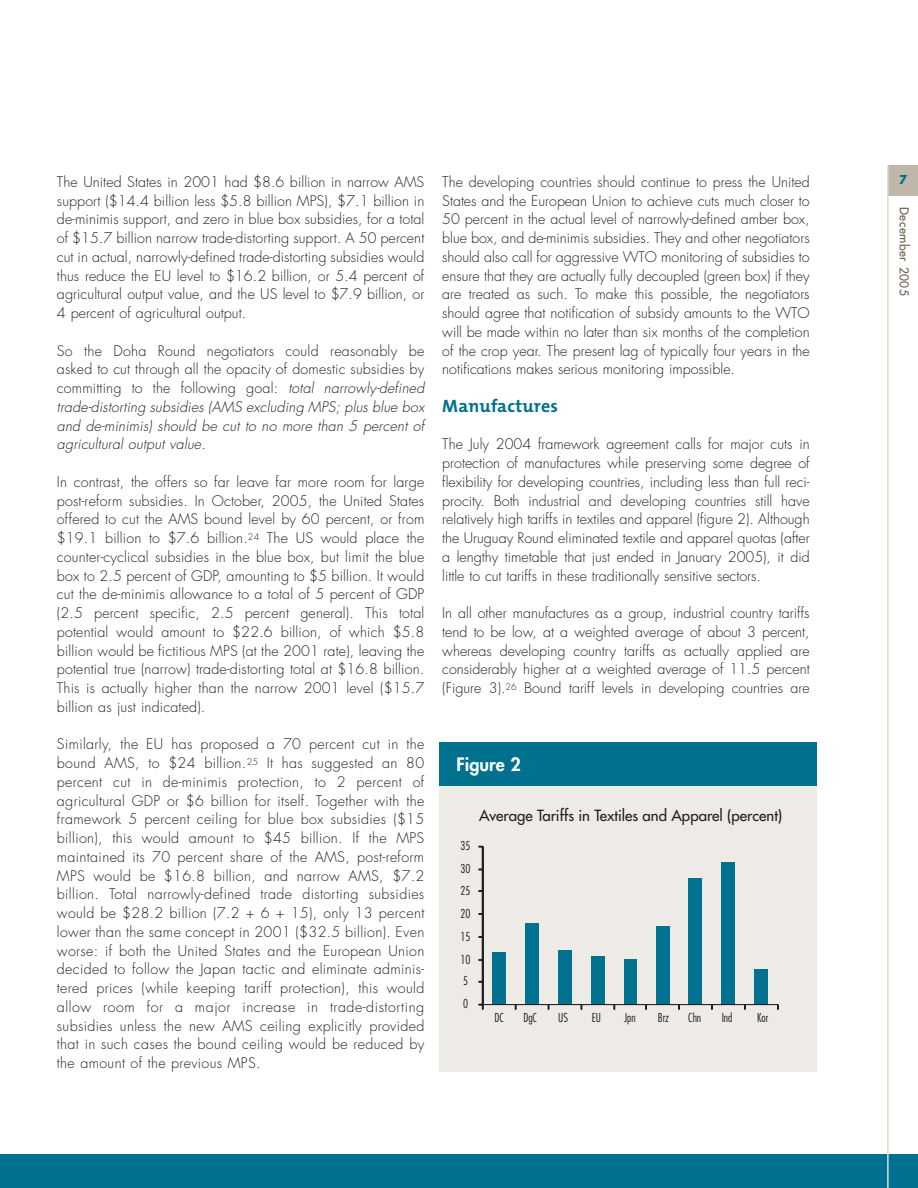
<style>
.page{position:relative;width:918px;height:1188px;background:#fff}
.page>*{position:absolute;margin:0;border:0;box-sizing:border-box;transform-origin:0 0}
.t1{font:700 18px "The Mix";letter-spacing:.01em;color:#00718e}
.t2{font:800 18px "Futura";color:#fff}
.t3{font:15px "Futura";color:#231f20}
.t4{font:300 14.25px/18.8px "Futura";letter-spacing:.005em;color:#231f20;text-align:justify}
.t5{font:italic 300 14.25px/18.8px "Futura";color:#231f20}
.t6{font:300 condensed 12px "Futura";color:#231f20}
.t7{font:12px "Futura";letter-spacing:.045em;color:#685d49}
.t8{font:700 12px "Futura";color:#00718e}
.s1{font-style:normal}
</style>
<div class="page">
<div style="left:0;top:1155px;width:918px;height:33px;background:#00718e"></div>
<div style="left:888px;top:166px;width:30px;height:30px;background:#bfb8a9"></div>
<hr style="left:887px;top:166px;width:2px;height:1022px;background:#ddd9d1">
<div style="left:440px;top:764px;width:377px;height:308px;background:#eeebe7"></div>
<div style="left:439px;top:742px;width:378px;height:44px;background:#00718e"></div>
<div style="left:492px;top:952px;width:14px;height:53px;background:#00718e"></div>
<div style="left:525px;top:923px;width:14px;height:82px;background:#00718e"></div>
<div style="left:558px;top:950px;width:14px;height:55px;background:#00718e"></div>
<div style="left:591px;top:956px;width:13px;height:49px;background:#00718e"></div>
<div style="left:624px;top:959px;width:12px;height:46px;background:#00718e"></div>
<div style="left:656px;top:926px;width:13px;height:79px;background:#00718e"></div>
<div style="left:689px;top:879px;width:13px;height:126px;background:#00718e"></div>
<div style="left:722px;top:862px;width:13px;height:143px;background:#00718e"></div>
<div style="left:755px;top:969px;width:13px;height:36px;background:#00718e"></div>
<hr style="left:482px;top:847px;width:1px;height:158px;background:#231f20">
<svg style="left:479px;top:1004px;width:4px;height:5px"></svg>
<hr style="left:483px;top:1004px;width:295px;height:1px;background:#231f20">
<p class="t4" style="left:57px;top:173px;width:369px">The United States in 2001 had $8.6 billion in narrow AMS</p>
<p class="t8" style="left:899px;top:174px;width:10px">7</p>
<p class="t4" style="left:57px;top:192px;width:369px">support ($14.4 billion less $5.8 billion MPS), $7.1 billion in de-minimis support, and zero in blue box subsidies, for a total of $15.7 billion narrow trade-distorting support. A 50 percent cut in actual, narrowly-defined trade-distorting subsidies would thus reduce the EU level to $16.2 billion, or 5.4 percent of agricultural output value, and the US level to $7.9 billion, or 4 percent of agricultural output.</p>
<p class="t5" style="left:57px;top:342px;width:371px"><span class="s1">So the Doha Round negotiators could reasonably be asked to cut through all the opacity of domestic subsidies by committing to the following goal:</span> total narrowly-defined trade-distorting subsidies (AMS excluding MPS; plus blue box and de-minimis) should be cut to no more than 5 percent of agricultural output value.</p>
<p class="t4" style="left:57px;top:473px;width:369px">In contrast, the offers so far leave far more room for large post-reform subsidies. In October, 2005, the United States offered to cut the AMS bound level by 60 percent, or from $19.1 billion to $7.6 billion.<sup>24</sup> The US would place the counter-cyclical subsidies in the blue box, but limit the blue box to 2.5 percent of GDP, amounting to $5 billion. It would cut the de-minimis allowance to a total of 5 percent of GDP (2.5 percent specific, 2.5 percent general). This total potential would amount to $22.6 billion, of which $5.8 billion would be fictitious MPS (at the 2001 rate), leaving the potential true (narrow) trade-distorting total at $16.8 billion.<br>This is actually higher than the narrow 2001 level ($15.7 billion as just indicated).</p>
<p class="t4" style="left:57px;top:736px;width:369px">Similarly, the EU has proposed a 70 percent cut in the bound AMS, to $24 billion.<sup>25</sup> It has suggested an 80 percent cut in de-minimis protection, to 2 percent of agricultural GDP or $6 billion for itself. Together with the framework 5 percent ceiling for blue box subsidies ($15 billion), this would amount to $45 billion. If the MPS maintained its 70 percent share of the AMS, post-reform MPS would be $16.8 billion, and narrow AMS, $7.2 billion. Total narrowly-defined trade distorting subsidies would be $28.2 billion (7.2 + 6 + 15), only 13 percent lower than the same concept in 2001 ($32.5 billion). Even worse: if both the United States and the European Union decided to follow the Japan tactic and eliminate adminis&shy;tered prices (while keeping tariff protection), this would allow room for a major increase in trade-distorting subsidies unless the new AMS ceiling explicitly provided that in such cases the bound ceiling would be reduced by the amount of the previous MPS.</p>
<p class="t4" style="left:442px;top:173px;width:369px">The developing countries should continue to press the United States and the European Union to achieve cuts much closer to 50 percent in the actual level of narrowly-defined amber box, blue box, and de-minimis subsidies. They and other negotiators should also call for aggressive WTO monitoring of subsidies to ensure that they are actually fully decoupled (green box) if they are treated as such. To make this possible, the negotiators should agree that notification of subsidy amounts to the WTO will be made within no later than six months of the completion of the crop year. The present lag of typically four years in the notifications makes serious monitoring impossible.</p>
<p class="t1" style="left:442px;top:399px;width:117px">Manufactures</p>
<p class="t4" style="left:442px;top:436px;width:369px">The July 2004 framework agreement calls for major cuts in protection of manufactures while preserving some degree of flexibility for developing countries, including less than full reci&shy;procity. Both industrial and developing countries still have relatively high tariffs in textiles and apparel (figure 2). Although the Uruguay Round eliminated textile and apparel quotas (after a lengthy timetable that just ended in January 2005), it did little to cut tariffs in these traditionally sensitive sectors.</p>
<p class="t4" style="left:442px;top:605px;width:369px">In all other manufactures as a group, industrial country tariffs tend to be low, at a weighted average of about 3 percent, whereas developing country tariffs as actually applied are considerably higher at a weighted average of 11.5 percent (Figure 3).<sup>26</sup> Bound tariff levels in developing countries are</p>
<p class="t7" style="left:910px;top:207px;width:91px;rotate:90deg">December 2005</p>
<p class="t2" style="left:457px;top:756px;width:66px">Figure 2</p>
<p class="t3" style="left:479px;top:808px;width:305px">Average Tariffs in Textiles and Apparel (percent)</p>
<p class="t6" style="left:461px;top:841px;width:11px">35</p>
<p class="t6" style="left:461px;top:864px;width:11px">30</p>
<p class="t6" style="left:461px;top:885px;width:11px">25</p>
<p class="t6" style="left:461px;top:908px;width:11px">20</p>
<p class="t6" style="left:461px;top:931px;width:11px">15</p>
<p class="t6" style="left:461px;top:954px;width:11px">10</p>
<p class="t6" style="left:463px;top:976px;width:6px">5</p>
<p class="t6" style="left:463px;top:999px;width:6px">0</p>
<p class="t6" style="left:494px;top:1012px;width:11px">DC</p>
<p class="t6" style="left:523px;top:1012px;width:15px">DgC</p>
<p class="t6" style="left:558px;top:1012px;width:11px">US</p>
<p class="t6" style="left:592px;top:1012px;width:11px">EU</p>
<p class="t6" style="left:624px;top:1012px;width:13px">Jpn</p>
<p class="t6" style="left:658px;top:1012px;width:13px">Brz</p>
<p class="t6" style="left:688px;top:1012px;width:14px">Chn</p>
<p class="t6" style="left:722px;top:1012px;width:12px">Ind</p>
<p class="t6" style="left:757px;top:1012px;width:13px">Kor</p>
</div>
